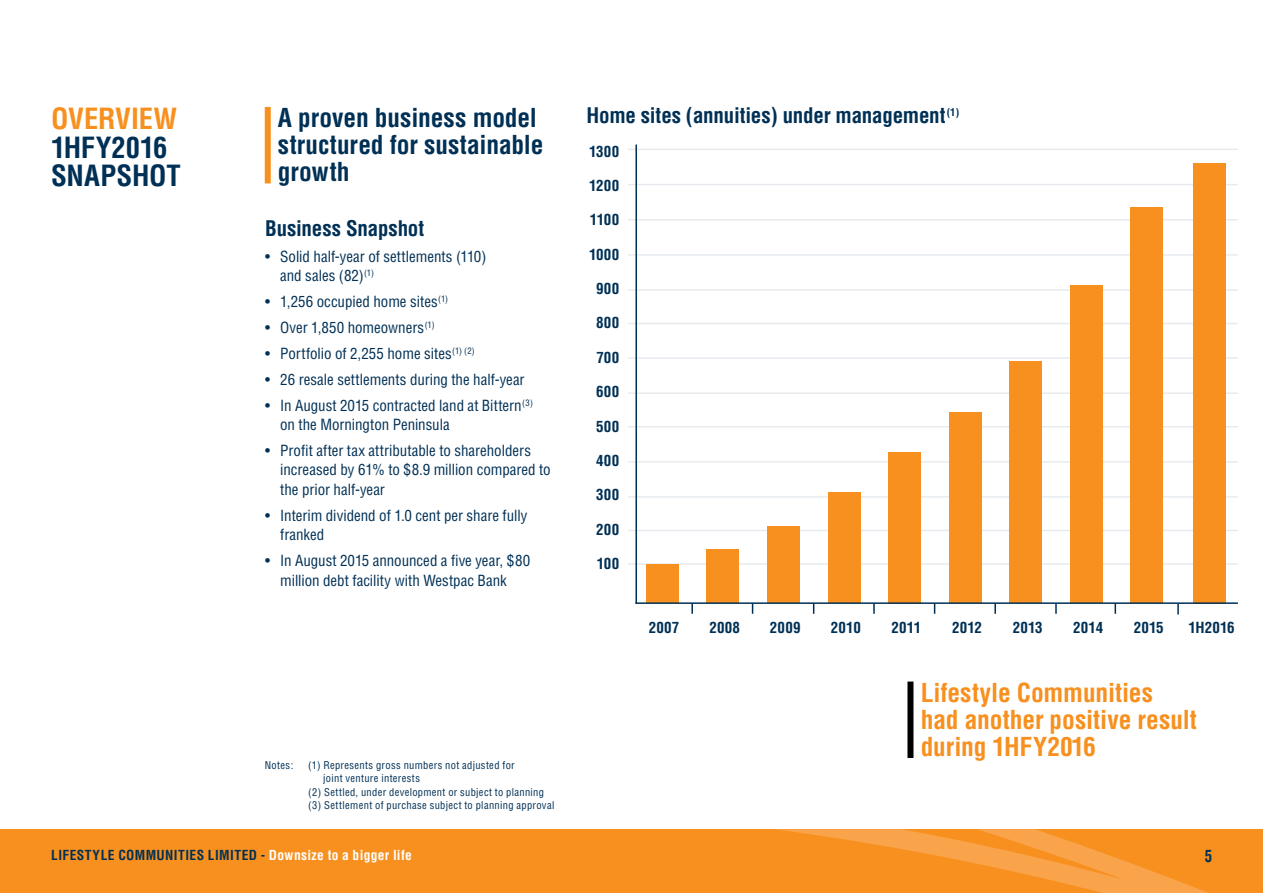
<style>
.page{position:relative;width:1263px;height:893px;background:#fff}
.page>*{position:absolute;margin:0;border:0;box-sizing:border-box;transform-origin:0 0}
.t1{font:700 condensed 28.5px/28.5px "Helvetica";letter-spacing:-.005em;color:#003055}
.t2{font:700 condensed 28.5px "Helvetica";letter-spacing:-.005em;color:#f7901e}
.t3{font:700 condensed 25.5px/27px "Helvetica";letter-spacing:-.005em;color:#f7901e}
.t4{font:700 condensed 25.5px/27px "Helvetica";letter-spacing:-.005em;color:#003055}
.t5{font:700 condensed 21px "Helvetica";letter-spacing:-.01em;color:#003055}
.t6{font:18px "Knockout HTF49 Liteweight";color:#003055}
.t7{font:condensed 15px/19.5px "Helvetica";color:#003055}
.t8{font:700 condensed 15px "Helvetica";letter-spacing:.015em;color:#003055}
.t9{font:700 condensed 13.5px "Helvetica";letter-spacing:.03em;color:#003055}
.t10{font:condensed 10.5px "Helvetica";letter-spacing:.035em;color:#003055}
.s1{color:#fff}
</style>
<div class="page">
<div style="left:0;top:829px;width:1263px;height:64px;background:#f7901e"></div>
<svg style="left:776px;top:829px;width:432px;height:64px"></svg>
<div style="left:907px;top:681px;width:6px;height:77px;background:#000"></div>
<div style="left:265px;top:107px;width:6px;height:76px;background:#f7901e"></div>
<hr style="left:628px;top:254px;width:610px;height:2px;background:#003055">
<hr style="left:628px;top:357px;width:610px;height:2px;background:#003055">
<hr style="left:628px;top:461px;width:610px;height:2px;background:#003055">
<hr style="left:628px;top:289px;width:610px;height:2px;background:#003055">
<hr style="left:628px;top:392px;width:610px;height:2px;background:#003055">
<hr style="left:628px;top:496px;width:610px;height:2px;background:#003055">
<hr style="left:628px;top:323px;width:610px;height:1px;background:#003055">
<hr style="left:628px;top:426px;width:610px;height:1px;background:#003055">
<hr style="left:628px;top:530px;width:610px;height:1px;background:#003055">
<hr style="left:628px;top:563px;width:610px;height:2px;background:#003055">
<div style="left:707px;top:550px;width:32px;height:53px;background:#f7901e"></div>
<div style="left:767px;top:527px;width:32px;height:76px;background:#f7901e"></div>
<div style="left:828px;top:492px;width:32px;height:111px;background:#f7901e"></div>
<div style="left:889px;top:452px;width:32px;height:151px;background:#f7901e"></div>
<div style="left:949px;top:413px;width:32px;height:190px;background:#f7901e"></div>
<div style="left:1010px;top:362px;width:32px;height:241px;background:#f7901e"></div>
<div style="left:1070px;top:285px;width:32px;height:318px;background:#f7901e"></div>
<div style="left:646px;top:565px;width:32px;height:38px;background:#f7901e"></div>
<hr style="left:635px;top:145px;width:2px;height:459px;background:#003055">
<svg style="left:691px;top:604px;width:2px;height:10px"></svg>
<svg style="left:873px;top:604px;width:2px;height:10px"></svg>
<svg style="left:994px;top:604px;width:2px;height:10px"></svg>
<svg style="left:1055px;top:604px;width:2px;height:10px"></svg>
<svg style="left:1114px;top:604px;width:2px;height:10px"></svg>
<hr style="left:628px;top:219px;width:610px;height:1px;background:#003055">
<hr style="left:628px;top:184px;width:610px;height:1px;background:#003055">
<hr style="left:628px;top:149px;width:610px;height:1px;background:#003055">
<svg style="left:1177px;top:604px;width:2px;height:10px"></svg>
<div style="left:1193px;top:164px;width:32px;height:440px;background:#f7901e"></div>
<div style="left:1131px;top:207px;width:32px;height:396px;background:#f7901e"></div>
<hr style="left:635px;top:602px;width:603px;height:2px;background:#003055">
<h1 class="t2" style="left:51px;top:101px;width:128px">OVERVIEW</h1>
<h1 class="t1" style="left:51px;top:133px;width:131px">1HFY2016<br>SNAPSHOT</h1>
<h2 class="t4" style="left:278px;top:104px;width:267px">A proven business model structured for sustainable growth</h2>
<h3 class="t5" style="left:265px;top:215px;width:161px">Business Snapshot</h3>
<p class="t7" style="left:280px;top:246px;width:208px;text-indent:-15px">• Solid half-year of settlements (110) and sales (82)<sup>(1)</sup></p>
<p class="t7" style="left:265px;top:292px;width:184px">• 1,256 occupied home sites<sup>(1)</sup></p>
<p class="t7" style="left:265px;top:318px;width:171px">• Over 1,850 homeowners<sup>(1)</sup></p>
<p class="t7" style="left:265px;top:343px;width:211px">• Portfolio of 2,255 home sites<sup>(1)</sup> <sup>(2)</sup></p>
<p class="t7" style="left:265px;top:369px;width:261px">• 26 resale settlements during the half-year</p>
<p class="t7" style="left:280px;top:395px;width:254px;text-indent:-15px">• In August 2015 contracted land at Bittern<sup>(3) </sup>on the Mornington Peninsula</p>
<p class="t7" style="left:280px;top:441px;width:272px;text-indent:-15px">• Profit after tax attributable to shareholders increased by 61% to $8.9 million compared to the prior half-year</p>
<p class="t7" style="left:280px;top:505px;width:249px;text-indent:-15px">• Interim dividend of 1.0 cent per share fully franked</p>
<p class="t7" style="left:265px;top:551px;width:266px;text-align:center">• In August 2015 announced a five year, $80 million debt facility with Westpac Bank</p>
<p class="t10" style="left:265px;top:758px;width:30px">Notes:</p>
<p class="t10" style="left:308px;top:758px;width:208px">(1) Represents gross numbers not adjusted for</p>
<p class="t10" style="left:323px;top:772px;width:98px">joint venture interests</p>
<p class="t10" style="left:308px;top:785px;width:237px">(2) Settled, under development or subject to planning</p>
<p class="t10" style="left:308px;top:799px;width:248px">(3) Settlement of purchase subject to planning approval</p>
<h3 class="t5" style="left:586px;top:102px;width:374px">Home sites (annuities) under management<sup>(1)</sup></h3>
<p class="t8" style="left:589px;top:142px;width:32px">1300</p>
<p class="t8" style="left:589px;top:176px;width:32px">1200</p>
<p class="t8" style="left:590px;top:210px;width:31px">1100</p>
<p class="t8" style="left:589px;top:245px;width:32px">1000</p>
<p class="t8" style="left:596px;top:279px;width:25px">900</p>
<p class="t8" style="left:596px;top:314px;width:24px">800</p>
<p class="t8" style="left:596px;top:348px;width:24px">700</p>
<p class="t8" style="left:596px;top:382px;width:24px">600</p>
<p class="t8" style="left:596px;top:417px;width:24px">500</p>
<p class="t8" style="left:596px;top:451px;width:25px">400</p>
<p class="t8" style="left:596px;top:485px;width:24px">300</p>
<p class="t8" style="left:596px;top:520px;width:24px">200</p>
<p class="t8" style="left:597px;top:554px;width:24px">100</p>
<p class="t8" style="left:649px;top:618px;width:32px">2007</p>
<p class="t8" style="left:709px;top:618px;width:32px">2008</p>
<p class="t8" style="left:770px;top:618px;width:32px">2009</p>
<p class="t8" style="left:831px;top:618px;width:31px">2010</p>
<p class="t8" style="left:891px;top:618px;width:31px">2011</p>
<p class="t8" style="left:952px;top:618px;width:31px">2012</p>
<p class="t8" style="left:1013px;top:618px;width:31px">2013</p>
<p class="t8" style="left:1073px;top:618px;width:32px">2014</p>
<p class="t8" style="left:1134px;top:618px;width:31px">2015</p>
<p class="t8" style="left:1188px;top:618px;width:48px">1H2016</p>
<h2 class="t3" style="left:921px;top:679px;width:278px">Lifestyle Communities had another positive result during 1HFY2016</h2>
<p class="t9" style="left:51px;top:847px;width:362px">LIFESTYLE COMMUNITIES LIMITED - <span class="s1">Downsize to a bigger life</span></p>
<p class="t6" style="left:1205px;top:846px;width:9px">5</p>
</div>
